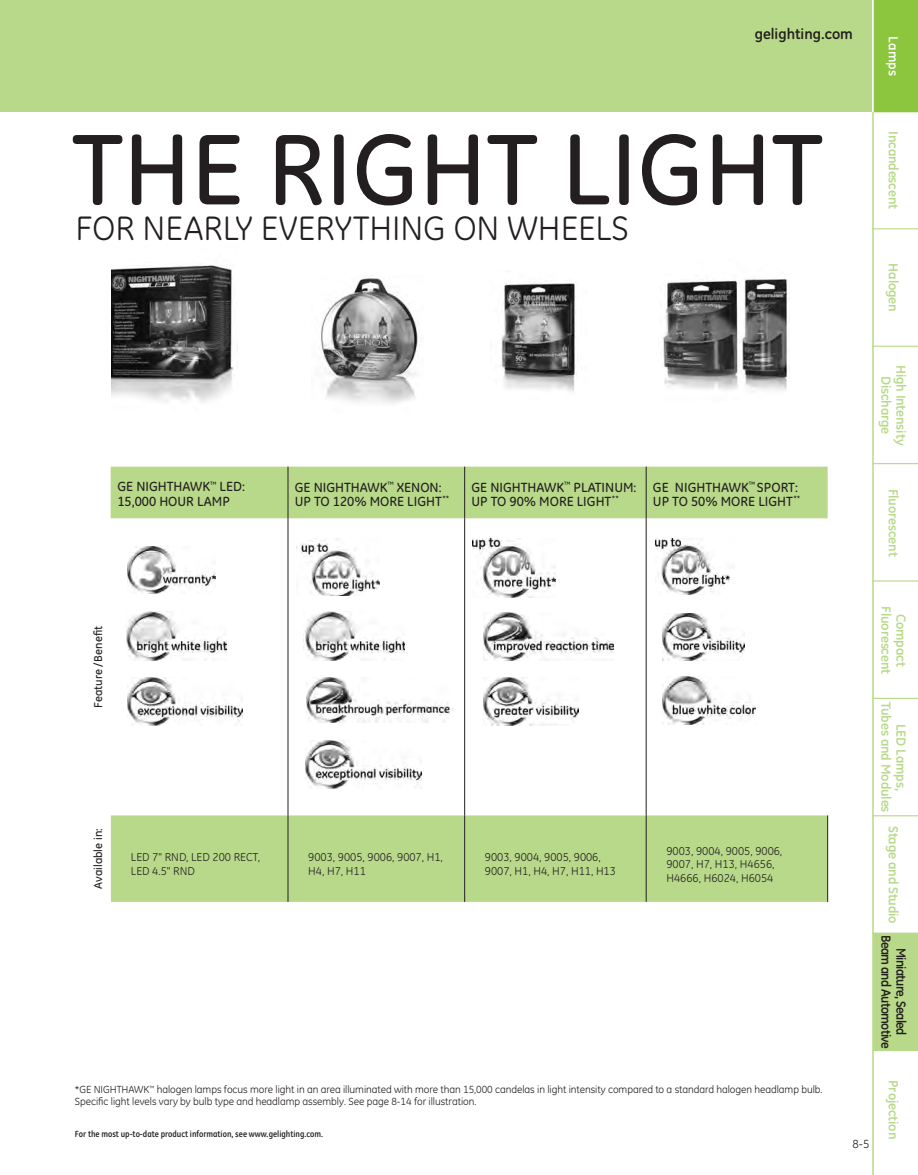
<style>
.page{position:relative;width:918px;height:1175px;background:#fff}
.page>*{position:absolute;margin:0;border:0;box-sizing:border-box;transform-origin:0 0}
.t1{font:500 102px "GE Inspira";color:#231f20}
.t2{font:34.5px "GE Inspira";color:#231f20}
.t3{font:700 15px "GE Inspira";color:#231f20}
.t4{font:500 13.5px/14.2px "GE Inspira";color:#231f20}
.t5{font:700 13.5px/15px "GE Inspira";letter-spacing:-.015em;color:#b8d989;text-align:center}
.t6{font:700 13.5px/15px "GE Inspira";letter-spacing:-.05em;color:#231f20;text-align:center;scale:.95 1}
.t7{font:700 13.5px "GE Inspira";letter-spacing:.005em;color:#fff}
.t8{font:12px "GE Inspira";color:#231f20}
.t9{font:11.7px/13.5px "GE Inspira";color:#231f20}
.t10{font:500 11.7px "GE Inspira";color:#231f20}
.t11{font:10.5px/11.6px "GE Inspira";letter-spacing:-.005em;color:#231f20}
.t12{font:700 9px "GE Inspira Cond";color:#231f20}
</style>
<div class="page">
<div style="left:873px;top:0;width:45px;height:113px;background:#8bc63e"></div>
<div style="left:0;top:0;width:872px;height:112px;background:#b8d989"></div>
<div style="left:873px;top:933px;width:45px;height:118px;background:#b8d989"></div>
<hr style="left:872px;top:228px;width:46px;height:1px;background:#b8d989">
<hr style="left:872px;top:346px;width:46px;height:1px;background:#b8d989">
<hr style="left:872px;top:463px;width:46px;height:1px;background:#b8d989">
<hr style="left:872px;top:580px;width:46px;height:1px;background:#b8d989">
<hr style="left:872px;top:698px;width:46px;height:1px;background:#b8d989">
<hr style="left:872px;top:815px;width:46px;height:1px;background:#b8d989">
<hr style="left:872px;top:932px;width:46px;height:1px;background:#b8d989">
<hr style="left:872px;top:112px;width:2px;height:1062px;background:#b8d989">
<img style="left:111px;top:265px;width:123px;height:137px">
<img style="left:320px;top:278px;width:98px;height:126px">
<img style="left:500px;top:283px;width:77px;height:109px">
<img style="left:662px;top:279px;width:126px;height:111px">
<svg style="left:111px;top:466px;width:717px;height:436px"></svg>
<hr style="left:827px;top:518px;width:1px;height:297px;background:#fff">
<svg style="left:110px;top:816px;width:1px;height:86px"></svg>
<hr style="left:288px;top:466px;width:1px;height:52px;background:#231f20">
<hr style="left:288px;top:518px;width:1px;height:297px;background:#231f20">
<hr style="left:288px;top:815px;width:1px;height:87px;background:#231f20">
<hr style="left:464px;top:466px;width:1px;height:52px;background:#231f20">
<hr style="left:464px;top:518px;width:1px;height:297px;background:#231f20">
<hr style="left:464px;top:815px;width:1px;height:87px;background:#231f20">
<hr style="left:646px;top:466px;width:1px;height:52px;background:#231f20">
<hr style="left:646px;top:518px;width:1px;height:297px;background:#231f20">
<hr style="left:646px;top:815px;width:1px;height:87px;background:#231f20">
<hr style="left:827px;top:815px;width:1px;height:87px;background:#231f20">
<img style="left:663px;top:676px;width:92px;height:49px">
<img style="left:663px;top:613px;width:81px;height:47px">
<img style="left:473px;top:538px;width:83px;height:59px">
<img style="left:483px;top:677px;width:95px;height:48px">
<img style="left:483px;top:612px;width:130px;height:48px">
<img style="left:304px;top:611px;width:100px;height:49px">
<img style="left:306px;top:677px;width:151px;height:45px">
<img style="left:305px;top:740px;width:117px;height:48px">
<img style="left:297px;top:538px;width:82px;height:57px">
<img style="left:126px;top:611px;width:100px;height:49px">
<img style="left:128px;top:546px;width:88px;height:48px">
<img style="left:127px;top:678px;width:116px;height:48px">
<img style="left:655px;top:538px;width:80px;height:56px">
<div style="left:730px;top:569px;width:13px;height:13px;background:#fff"></div>
<h3 class="t3" style="left:755px;top:24px;width:100px">gelighting.com</h3>
<p class="t7" style="left:902px;top:36px;width:41px;rotate:90deg">Lamps</p>
<h1 class="t1" style="left:72px;top:111px;width:753px">THE RIGHT LIGHT</h1>
<h2 class="t2" style="left:76px;top:209px;width:555px">FOR NEARLY EVERYTHING ON WHEELS</h2>
<p class="t4" style="left:117px;top:479px;width:129px;line-height:15px">GE NIGHTHAWK<sup>™</sup> LED:<br>15,000 HOUR LAMP</p>
<p class="t4" style="left:295px;top:480px;width:156px">GE NIGHTHAWK<sup>™</sup> XENON:<br>UP TO 120% MORE LIGHT<sup>**</sup></p>
<p class="t4" style="left:471px;top:480px;width:167px">GE NIGHTHAWK<sup>™</sup> PLATINUM:<br>UP TO 90% MORE LIGHT<sup>**</sup></p>
<p class="t4" style="left:653px;top:480px;width:149px">GE NIGHTHAWK<sup>™</sup> SPORT:<br>UP TO 50% MORE LIGHT<sup>**</sup></p>
<p class="t10" style="left:92px;top:707px;width:83px;rotate:-90deg">Feature /Benefit</p>
<p class="t10" style="left:92px;top:888px;width:62px;rotate:-90deg">Available in:</p>
<p class="t9" style="left:131px;top:850px;width:131px">LED 7" RND, LED 200 RECT,<br>LED 4.5" RND</p>
<p class="t9" style="left:308px;top:850px;width:136px">9003, 9005, 9006, 9007, H1,<br>H4, H7, H11</p>
<p class="t9" style="left:485px;top:850px;width:133px">9003, 9004, 9005, 9006,<br>9007, H1, H4, H7, H11, H13</p>
<p class="t9" style="left:666px;top:843px;width:117px">9003, 9004, 9005, 9006,<br>9007, H7, H13, H4656,<br>H4666, H6024, H6054</p>
<p class="t11" style="left:75px;top:1083px;width:749px">*GE NIGHTHAWK<sup>™</sup> halogen lamps focus more light in an area illuminated with more than 15,000 candelas in light intensity compared to a standard halogen headlamp bulb.<br>Specific light levels vary by bulb type and headlamp assembly. See page 8-14 for illustration.</p>
<p class="t12" style="left:75px;top:1129px;width:250px">For the most up-to-date product information, see www.gelighting.com.</p>
<p class="t5" style="left:901px;top:131px;width:79px;rotate:90deg">Incandescent</p>
<p class="t5" style="left:901px;top:263px;width:50px;rotate:90deg">Halogen</p>
<p class="t5" style="left:909px;top:365px;width:82px;rotate:90deg">High Intensity<br>Discharge</p>
<p class="t5" style="left:901px;top:489px;width:69px;rotate:90deg">Fluorescent</p>
<p class="t8" style="left:853px;top:1136px;width:19px">8-5</p>
<p class="t5" style="left:909px;top:606px;width:69px;rotate:90deg">Compact<br>Fluorescent</p>
<p class="t5" style="left:909px;top:702px;width:112px;rotate:90deg">LED Lamps,<br>Tubes and Modules</p>
<p class="t5" style="left:901px;top:826px;width:99px;rotate:90deg">Stage and Studio</p>
<p class="t6" style="left:909px;top:934px;width:121px;rotate:90deg">Miniature, Sealed<br>Beam and Automotive</p>
<p class="t5" style="left:901px;top:1080px;width:60px;rotate:90deg">Projection</p>
</div>
